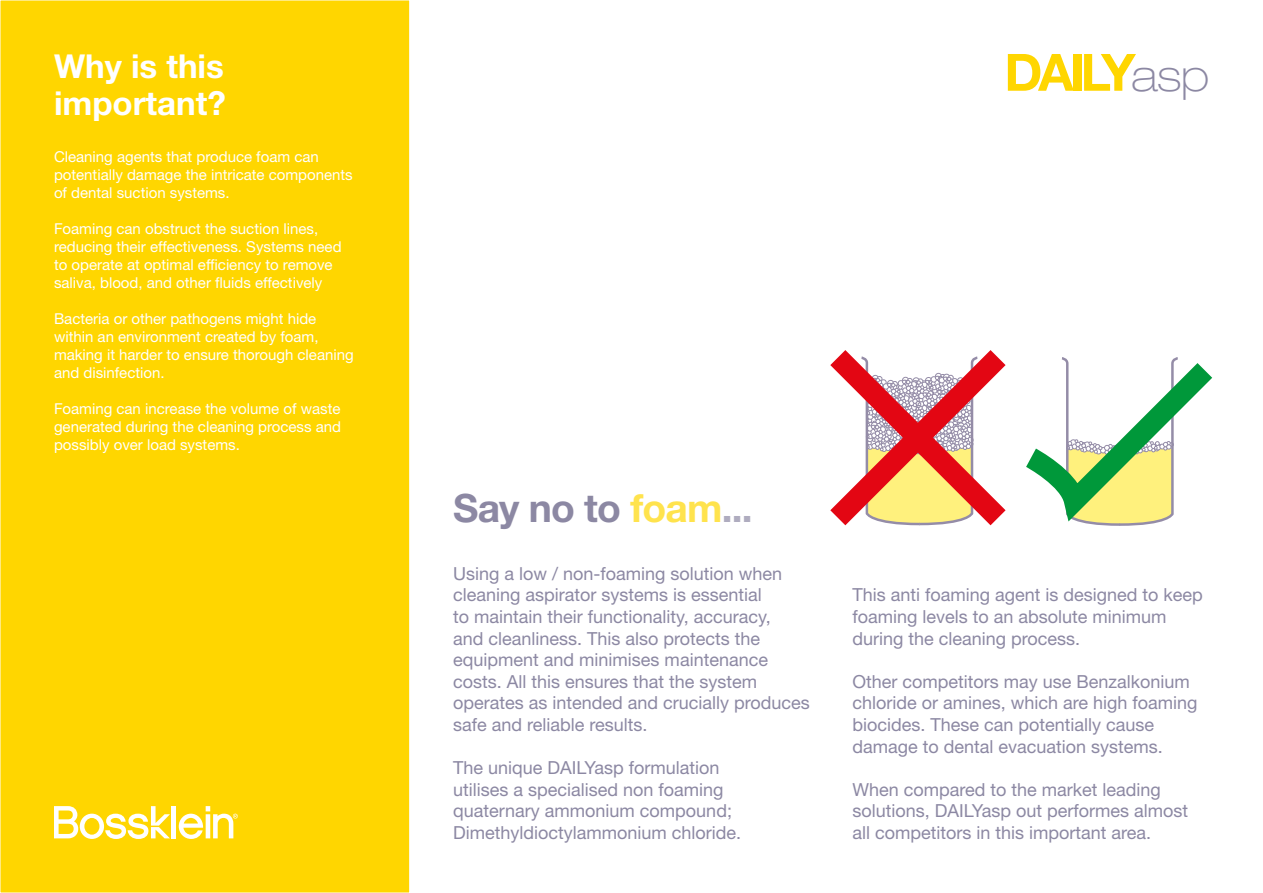
<style>
.page{position:relative;width:1263px;height:893px;background:#fff}
.page>*{position:absolute;margin:0;border:0;box-sizing:border-box;transform-origin:0 0}
.t1{font:700 51.45px "Helvetica Neue LT Std";letter-spacing:-.08em;color:#ffd600}
.Body_text_7pt_Grey{font:700 39px "Helvetica Neue LT Std";letter-spacing:-.02em;color:#8c88a3}
.Body_text_7pt_Grey-2{font:700 33px/37.5px "Helvetica Neue LT Std";color:#fff}
.Body_text_7pt_Grey-3{font:18px/21.6px "Helvetica Neue LT Std";color:#8c88a3}
.Body_text_7pt_Grey-4{font:15px/18px "Helvetica Neue LT Std";color:#fff}
.s1{font-weight:100;font-stretch:expanded;font-size:44.1px;color:#8c88a3}
.s2{color:#ffe34d}
.s3{color:#afacbf}
</style>
<div class="page">
<div style="left:0;top:0;width:410px;height:893px;background:#ffd600"></div>
<hr style="left:172px;top:806px;width:4px;height:32px;background:#fff">
<svg style="left:179px;top:806px;width:59px;height:33px"></svg>
<svg style="left:54px;top:806px;width:116px;height:33px"></svg>
<svg style="left:830px;top:350px;width:383px;height:176px"></svg>
<p class="Body_text_7pt_Grey-2" style="left:54px;top:46px;width:173px">Why is this important?</p>
<p class="Body_text_7pt_Grey-4" style="left:54px;top:147px;width:300px">Cleaning agents that produce foam can potentially damage the intricate components of dental suction systems.</p>
<p class="Body_text_7pt_Grey-4" style="left:54px;top:219px;width:289px">Foaming can obstruct the suction lines, reducing their effectiveness. Systems need to operate at optimal efficiency to remove saliva, blood, and other fluids effectively</p>
<p class="Body_text_7pt_Grey-4" style="left:54px;top:309px;width:301px">Bacteria or other pathogens might hide within an environment created by foam, making it harder to ensure thorough cleaning and disinfection.</p>
<p class="Body_text_7pt_Grey-4" style="left:54px;top:399px;width:289px;text-align:justify">Foaming can increase the volume of waste generated during the cleaning process and possibly over load systems.</p>
<p class="t1" style="left:1004px;top:41px;width:206px">DAILY<span class="s1">asp</span></p>
<p class="Body_text_7pt_Grey" style="left:453px;top:484px;width:301px">Say no to <span class="s2">foam</span><span class="s3">...</span></p>
<p class="Body_text_7pt_Grey-3" style="left:453px;top:562px;width:358px">Using a low / non-foaming solution when cleaning aspirator systems is essential<br>to maintain their functionality, accuracy,<br>and cleanliness. This also protects the equipment and minimises maintenance costs. All this ensures that the system operates as intended and crucially produces safe and reliable results.</p>
<p class="Body_text_7pt_Grey-3" style="left:453px;top:757px;width:290px">The unique DAILYasp formulation utilises a specialised non foaming quaternary ammonium compound; Dimethyldioctylammonium chloride.</p>
<p class="Body_text_7pt_Grey-3" style="left:852px;top:584px;width:352px">This anti foaming agent is designed to keep foaming levels to an absolute minimum during the cleaning process.</p>
<p class="Body_text_7pt_Grey-3" style="left:852px;top:670px;width:347px">Other competitors may use Benzalkonium chloride or amines, which are high foaming biocides. These can potentially cause damage to dental evacuation systems.</p>
<p class="Body_text_7pt_Grey-3" style="left:852px;top:778px;width:337px">When compared to the market leading solutions, DAILYasp out performes almost all competitors in this important area.</p>
</div>
